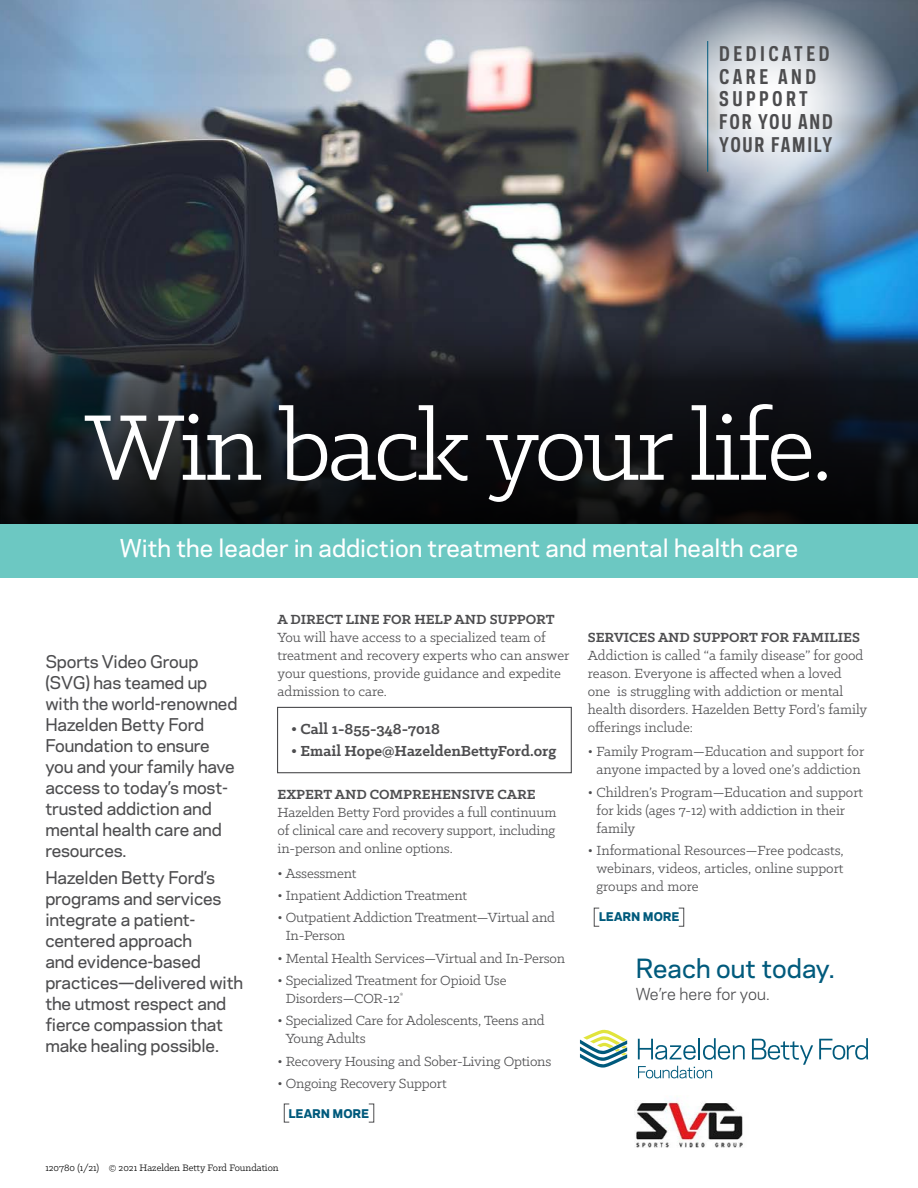
<style>
.page{position:relative;width:918px;height:1188px;background:#fff}
.page>*{position:absolute;margin:0;border:0;box-sizing:border-box;transform-origin:0 0}
.t1{font:105.45px "Klinic Slab";letter-spacing:-.03em;color:#fff}
.t2{font:500 24.9px "Polaris";color:#005a7c}
.t3{font:500 23.1px "Polaris";color:#fff}
.t4{font:700 19.05px/22.8px "Polaris Condensed";letter-spacing:.17em;color:#4d4d4f}
.t5{font:500 16.5px/21px "Polaris";letter-spacing:-.01em;color:#4d4d4f}
.t6{font:700 16.5px "Klinic Slab";color:#4d4d4f}
.t7{font:15.6px "Polaris";letter-spacing:-.01em;color:#4d4d4f}
.t8{font:15px/18px "Klinic Slab";color:#4d4d4f}
.t9{font:700 15px "Klinic Slab";color:#4d4d4f}
.t10{font:800 11.25px "Polaris";letter-spacing:.03em;color:#005a7c}
.t11{font:10.5px "Klinic Slab";color:#000}
</style>
<div class="page">
<img style="left:0;top:0;width:918px;height:300px">
<svg style="left:648px;top:0;width:252px;height:207px;background:#afb5bd"></svg>
<svg style="left:0;top:300px;width:918px;height:224px;background:#151920"></svg>
<div style="left:0;top:524px;width:918px;height:53px;background:#6cc8c2"></div>
<hr style="left:707px;top:41px;width:1px;height:131px;background:#005a7c">
<svg style="left:580px;top:1030px;width:47px;height:38px"></svg>
<svg style="left:638px;top:1066px;width:74px;height:12px"></svg>
<svg style="left:638px;top:1038px;width:107px;height:22px"></svg>
<svg style="left:752px;top:1039px;width:61px;height:26px"></svg>
<svg style="left:819px;top:1038px;width:49px;height:22px"></svg>
<img style="left:636px;top:1100px;width:107px;height:48px">
<div style="left:277px;top:707px;width:295px;height:66px;border:1px solid #4d4d4f"></div>
<div style="left:284px;top:1104px;width:6px;height:18px;border:1px solid #4d4d4f"></div>
<div style="left:369px;top:1104px;width:5px;height:18px;border:1px solid #4d4d4f"></div>
<div style="left:594px;top:908px;width:5px;height:18px;border:1px solid #4d4d4f"></div>
<div style="left:679px;top:908px;width:5px;height:18px;border:1px solid #4d4d4f"></div>
<p class="t4" style="left:719px;top:42px;width:115px">DEDICATED<br>CARE AND<br>SUPPORT<br>FOR YOU AND<br>YOUR FAMILY</p>
<p class="t1" style="left:85px;top:380px;width:749px">Win back your life.</p>
<p class="t3" style="left:120px;top:531px;width:680px">With the leader in addiction treatment and mental health care</p>
<p class="t5" style="left:45px;top:650px;width:194px">Sports Video Group (SVG) has teamed up with the world-renowned<br>Hazelden Betty Ford<br>Foundation to ensure you and your family have access to today’s most&shy;trusted addiction and mental health care and resources.</p>
<p class="t5" style="left:45px;top:867px;width:199px">Hazelden Betty Ford’s programs and services integrate a patient&shy;centered approach<br>and evidence-based practices—delivered with the utmost respect and fierce compassion that make healing possible.</p>
<p class="t9" style="left:278px;top:609px;width:279px">A DIRECT LINE FOR HELP AND SUPPORT</p>
<p class="t8" style="left:278px;top:628px;width:293px">You will have access to a specialized team of treatment and recovery experts who can answer your questions, provide guidance and expedite admission to care.</p>
<p class="t6" style="left:291px;top:718px;width:150px">• Call 1-855-348-7018</p>
<p class="t6" style="left:291px;top:740px;width:267px">• Email Hope@HazeldenBettyFord.org</p>
<p class="t9" style="left:278px;top:784px;width:260px">EXPERT AND COMPREHENSIVE CARE</p>
<p class="t8" style="left:278px;top:803px;width:280px;text-align:justify">Hazelden Betty Ford provides a full continuum of clinical care and recovery support, including in-person and online options.</p>
<p class="t8" style="left:278px;top:864px;width:80px">• Assessment</p>
<p class="t8" style="left:278px;top:886px;width:191px">• Inpatient Addiction Treatment</p>
<p class="t8" style="left:286px;top:908px;width:271px;text-indent:-8px">• Outpatient Addiction Treatment—Virtual and<br>In-Person</p>
<p class="t8" style="left:278px;top:949px;width:289px">• Mental Health Services—Virtual and In-Person</p>
<p class="t8" style="left:286px;top:971px;width:222px;text-indent:-8px">• Specialized Treatment for Opioid Use<br>Disorders—COR-12<sup>®</sup></p>
<p class="t8" style="left:286px;top:1011px;width:260px;text-indent:-8px">• Specialized Care for Adolescents, Teens and<br>Young Adults</p>
<p class="t8" style="left:278px;top:1052px;width:275px">• Recovery Housing and Sober-Living Options</p>
<p class="t8" style="left:278px;top:1074px;width:171px">• Ongoing Recovery Support</p>
<p class="t10" style="left:289px;top:1104px;width:82px">LEARN MORE</p>
<p class="t11" style="left:45px;top:1161px;width:235px">120780 (1/21) © 2021 Hazelden Betty Ford Foundation</p>
<p class="t9" style="left:588px;top:627px;width:274px">SERVICES AND SUPPORT FOR FAMILIES</p>
<p class="t8" style="left:588px;top:646px;width:281px">Addiction is called “a family disease” for good reason. Everyone is affected when a loved one is struggling with addiction or mental health disorders. Hazelden Betty Ford’s family offerings include:</p>
<p class="t8" style="left:588px;top:742px;width:278px;text-align:center">• Family Program—Education and support for anyone impacted by a loved one’s addiction</p>
<p class="t8" style="left:597px;top:783px;width:268px;text-indent:-9px">• Children’s Program—Education and support for kids (ages 7-12) with addiction in their family</p>
<p class="t8" style="left:597px;top:841px;width:249px;text-align:justify;text-indent:-9px">• Informational Resources—Free podcasts, webinars, videos, articles, online support groups and more</p>
<p class="t10" style="left:599px;top:907px;width:82px">LEARN MORE</p>
<p class="t2" style="left:636px;top:950px;width:200px">Reach out today.</p>
<p class="t7" style="left:636px;top:982px;width:136px">We’re here for you.</p>
</div>
